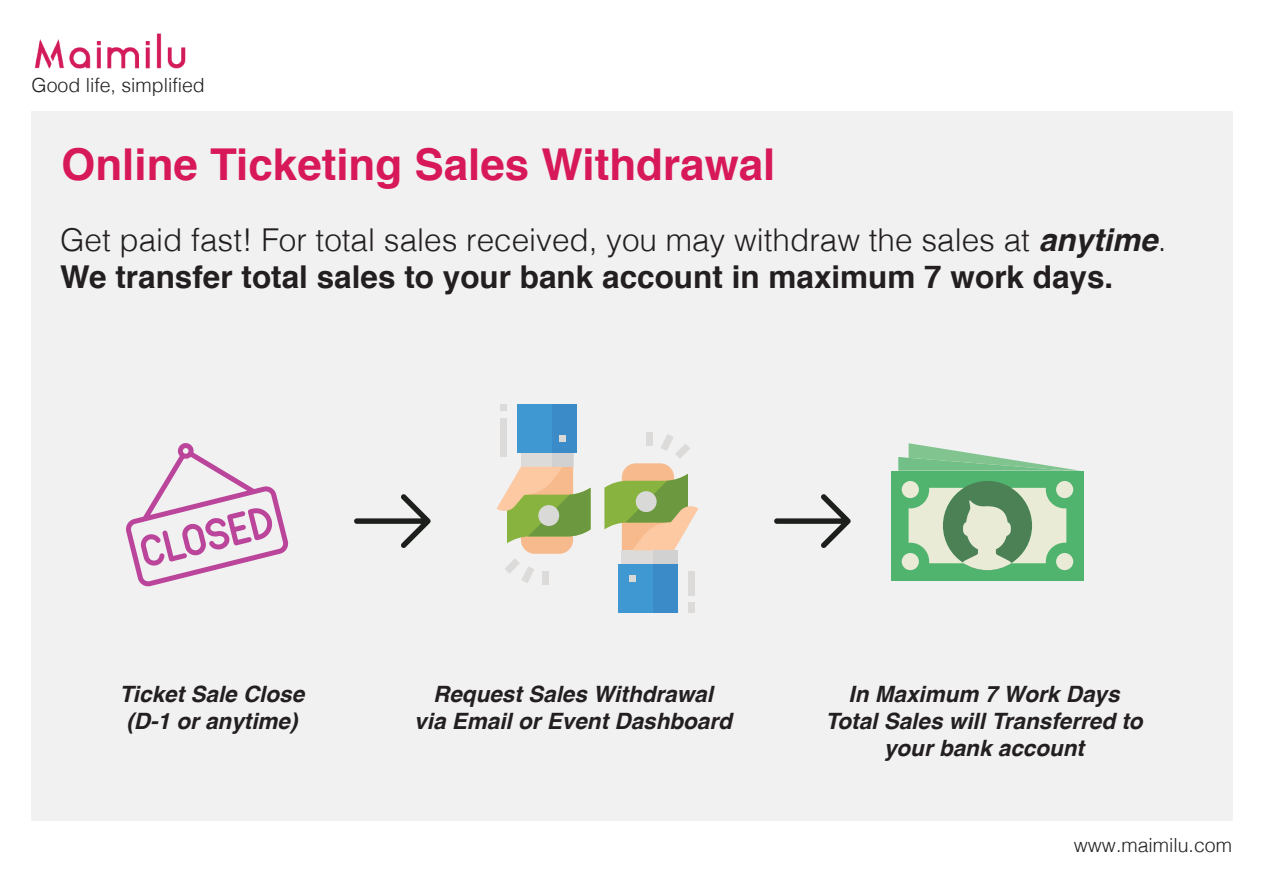
<style>
.page{position:relative;width:1263px;height:893px;background:#fff}
.page>*{position:absolute;margin:0;border:0;box-sizing:border-box;transform-origin:0 0}
.t1{font:700 43.95px "Helvetica";color:#d81959}
.t2{font:300 31.5px/37.8px "Helvetica";color:#231f20}
.t3{font:italic 700 22.5px/27px "Helvetica";color:#231f20;text-align:center}
.t4{font:300 19.5px "Helvetica";color:#231f20}
.s1{font-weight:700;font-style:italic}
.s2{font-weight:700}
</style>
<div class="page">
<img style="left:34px;top:33px;width:152px;height:36px">
<div style="left:32px;top:111px;width:1201px;height:710px;background:#f1f1f2"></div>
<svg style="left:126px;top:443px;width:163px;height:144px"></svg>
<div style="left:688px;top:571px;width:7px;height:25px;background:#dcdbda"></div>
<div style="left:688px;top:602px;width:7px;height:11px;background:#dcdbda"></div>
<div style="left:500px;top:418px;width:7px;height:38px;background:#dcdbda"></div>
<div style="left:500px;top:404px;width:7px;height:7px;background:#dcdbda"></div>
<div style="left:542px;top:571px;width:7px;height:14px;background:#dcdbda"></div>
<div style="left:646px;top:432px;width:7px;height:14px;background:#dcdbda"></div>
<div style="left:517px;top:404px;width:60px;height:49px;background:#4098d2"></div>
<div style="left:552px;top:404px;width:25px;height:49px;background:#3b8bc8"></div>
<div style="left:521px;top:453px;width:52px;height:14px;background:#dcdbda"></div>
<div style="left:552px;top:453px;width:21px;height:14px;background:#d2d1d1"></div>
<div style="left:559px;top:435px;width:7px;height:7px;background:#d9d9d8"></div>
<svg style="left:497px;top:467px;width:93px;height:116px"></svg>
<div style="left:538px;top:505px;width:21px;height:21px;background:#d9d9d8;border-radius:50%"></div>
<div style="left:618px;top:564px;width:59px;height:49px;background:#4098d2"></div>
<div style="left:653px;top:564px;width:24px;height:49px;background:#3b8bc8"></div>
<div style="left:622px;top:550px;width:52px;height:14px;background:#dcdbda"></div>
<div style="left:629px;top:575px;width:7px;height:7px;background:#d9d9d8"></div>
<svg style="left:604px;top:434px;width:94px;height:116px"></svg>
<div style="left:653px;top:550px;width:24px;height:14px;background:#d2d1d1"></div>
<div style="left:891px;top:471px;width:192px;height:109px;background:#50b46e"></div>
<div style="left:943px;top:481px;width:89px;height:89px;background:#4c8156;border-radius:50%"></div>
<div style="left:902px;top:481px;width:17px;height:17px;background:#eaebd7;border-radius:50%"></div>
<div style="left:1056px;top:481px;width:17px;height:17px;background:#eaebd7;border-radius:50%"></div>
<div style="left:902px;top:553px;width:17px;height:17px;background:#eaebd7;border-radius:50%"></div>
<div style="left:1056px;top:553px;width:17px;height:17px;background:#eaebd7;border-radius:50%"></div>
<svg style="left:898px;top:443px;width:182px;height:28px"></svg>
<svg style="left:908px;top:488px;width:158px;height:82px"></svg>
<svg style="left:354px;top:494px;width:77px;height:54px"></svg>
<svg style="left:774px;top:494px;width:77px;height:54px"></svg>
<p class="t4" style="left:32px;top:69px;width:175px">Good life, simplified</p>
<h1 class="t1" style="left:61px;top:129px;width:716px">Online Ticketing Sales Withdrawal</h1>
<h2 class="t2" style="left:60px;top:218px;width:1108px">Get paid fast! For total sales received, you may withdraw the sales at <span class="s1">anytime</span>.<br><span class="s2">We transfer total sales to your bank account in maximum 7 work days.</span></h2>
<p class="t3" style="left:120px;top:681px;width:186px;text-align:left">Ticket Sale Close (D-1 or anytime)</p>
<p class="t3" style="left:414px;top:681px;width:319px">Request Sales Withdrawal<br>via Email or Event Dashboard</p>
<p class="t3" style="left:825px;top:681px;width:319px">In Maximum 7 Work Days<br>Total Sales will Transferred to your bank account</p>
<p class="t4" style="left:1074px;top:828px;width:160px">www.maimilu.com</p>
</div>
